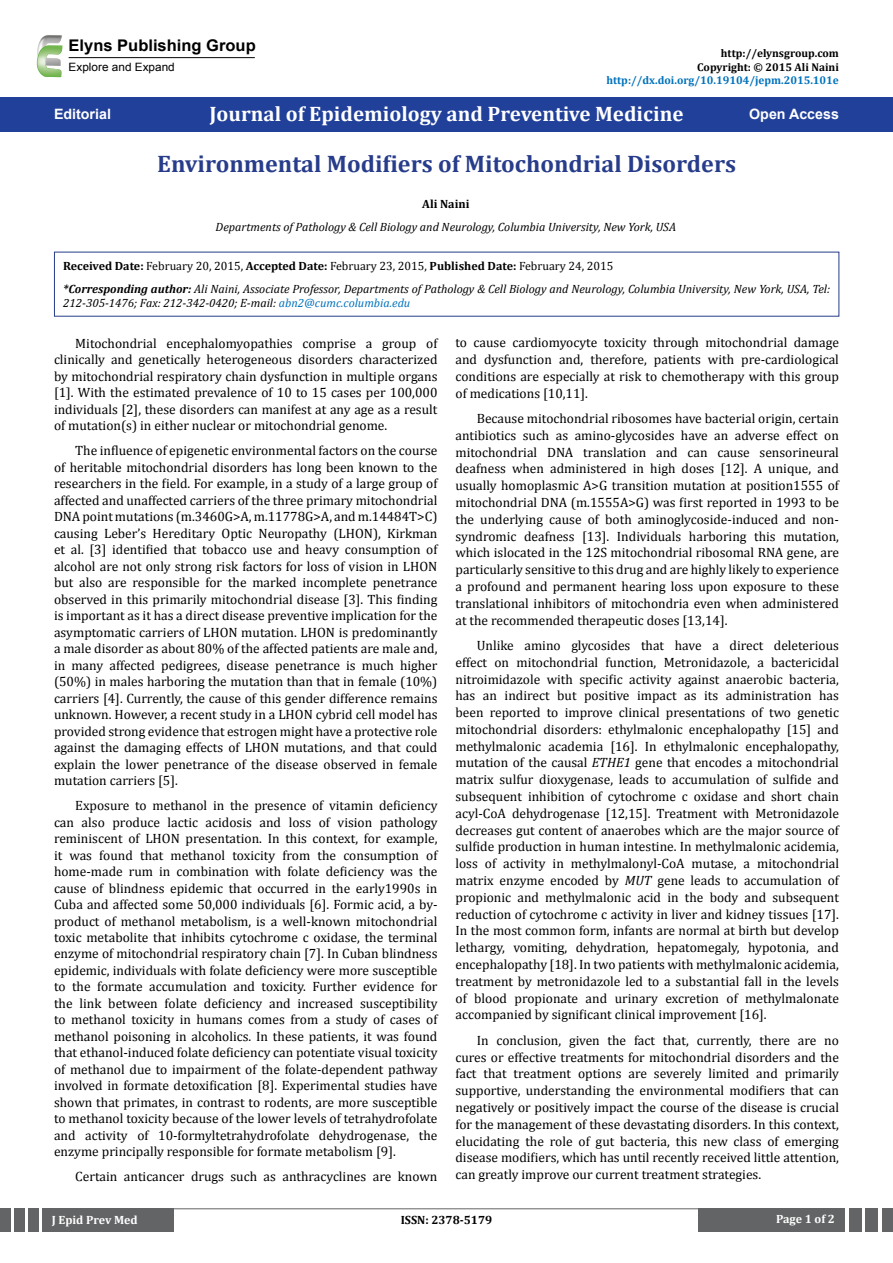
<style>
.page{position:relative;width:893px;height:1263px;background:#fff}
.page>*{position:absolute;margin:0;border:0;box-sizing:border-box;transform-origin:0 0}
.t1{font:700 24px "Cambria";color:#273c8a}
.t2{font:700 21px "Cambria";color:#fff}
.t3{font:700 16.05px "Arial";color:#000}
.t4{font:700 14.25px "Arial";color:#fff}
.t5{font:13.5px/16.5px "Cambria";color:#000;text-align:justify}
.t6{font:italic 12px/23px "Cambria";color:#000}
.t7{font:700 12px "Cambria";color:#fff}
.t8{font:700 12px "Cambria";color:#000101}
.t9{font:700 12px "Cambria";color:#000}
.t10{font:11.55px "Arial";color:#000}
.t11{font:700 11.25px/13.5px "Cambria";color:#000;text-align:right}
.t12{font:700 11.25px "Cambria";color:#0072bc}
.s1{font-weight:700;font-style:normal}
.s2{font-style:normal}
.s3{font-weight:700}
.s4{color:#0072bc}
.s5{font-style:italic}
</style>
<div class="page">
<svg style="left:37px;top:45px;width:25px;height:32px"></svg>
<img style="left:36px;top:53px;width:14px;height:16px">
<img style="left:38px;top:35px;width:24px;height:10px">
<hr style="left:69px;top:57px;width:186px;height:1px;background:#000">
<div style="left:0;top:97px;width:893px;height:35px;background:#21409a"></div>
<div style="left:42px;top:1208px;width:11px;height:24px;background:#636466"></div>
<div style="left:28px;top:1208px;width:11px;height:24px;background:#636466"></div>
<div style="left:14px;top:1208px;width:11px;height:24px;background:#636466"></div>
<div style="left:0;top:1208px;width:11px;height:24px;background:#636466"></div>
<div style="left:47px;top:1208px;width:126px;height:24px;background:#636466"></div>
<div style="left:849px;top:1208px;width:12px;height:24px;background:#636466"></div>
<div style="left:865px;top:1208px;width:13px;height:24px;background:#636466"></div>
<div style="left:882px;top:1208px;width:11px;height:24px;background:#636466"></div>
<div style="left:699px;top:1208px;width:146px;height:24px;background:#636466"></div>
<hr style="left:45px;top:1208px;width:794px;height:1px;background:#636466">
<svg style="left:54px;top:252px;width:785px;height:65px"></svg>
<p class="t3" style="left:69px;top:35px;width:189px">Elyns Publishing Group</p>
<p class="t10" style="left:69px;top:59px;width:108px">Explore and Expand</p>
<p class="t11" style="left:697px;top:46px;width:143px">http://elynsgroup.com<br>Copyright: © 2015 Ali Naini</p>
<p class="t12" style="left:606px;top:72px;width:234px">http://dx.doi.org/10.19104/jepm.2015.101e</p>
<h2 class="t2" style="left:209px;top:99px;width:475px">Journal of Epidemiology and Preventive Medicine</h2>
<p class="t4" style="left:54px;top:104px;width:59px">Editorial</p>
<p class="t4" style="left:749px;top:104px;width:91px">Open Access</p>
<h1 class="t1" style="left:157px;top:147px;width:580px">Environmental Modifiers of Mitochondrial Disorders</h1>
<p class="t9" style="left:422px;top:195px;width:49px">Ali Naini</p>
<p class="t6" style="left:216px;top:215px;width:462px">Departments of Pathology &amp; Cell Biology and Neurology, Columbia University, New York, USA</p>
<p class="t6" style="left:63px;top:254px;width:768px"><span class="s1">Received Date:</span> <span class="s2">February 20, 2015,</span> <span class="s1">Accepted Date:</span> <span class="s2">February 23, 2015,</span> <span class="s1">Published Date:</span> <span class="s2">February 24, 2015<br></span><span class="s3">*Corresponding author:</span> Ali Naini, Associate Professor, Departments of Pathology &amp; Cell Biology and Neurology, Columbia University, New York, USA, Tel:</p>
<p class="t6" style="left:63px;top:291px;width:349px">212-305-1476; Fax: 212-342-0420; E-mail: <span class="s4">abn2@cumc.columbia.edu</span></p>
<p class="t5" style="left:54px;top:335px;width:385px;text-indent:21px">Mitochondrial encephalomyopathies comprise a group of clinically and genetically heterogeneous disorders characterized by mitochondrial respiratory chain dysfunction in multiple organs [1]. With the estimated prevalence of 10 to 15 cases per 100,000 individuals [2], these disorders can manifest at any age as a result of mutation(s) in either nuclear or mitochondrial genome.</p>
<p class="t5" style="left:54px;top:442px;width:385px;text-indent:21px">The influence of epigenetic environmental factors on the course of heritable mitochondrial disorders has long been known to the researchers in the field. For example, in a study of a large group of affected and unaffected carriers of the three primary mitochondrial DNA point mutations (m.3460G&gt;A, m.11778G&gt;A, and m.14484T&gt;C) causing Leber’s Hereditary Optic Neuropathy (LHON), Kirkman et al. [3] identified that tobacco use and heavy consumption of alcohol are not only strong risk factors for loss of vision in LHON but also are responsible for the marked incomplete penetrance observed in this primarily mitochondrial disease [3]. This finding is important as it has a direct disease preventive implication for the asymptomatic carriers of LHON mutation. LHON is predominantly a male disorder as about 80% of the affected patients are male and, in many affected pedigrees, disease penetrance is much higher (50%) in males harboring the mutation than that in female (10%) carriers [4]. Currently, the cause of this gender difference remains unknown. However, a recent study in a LHON cybrid cell model has provided strong evidence that estrogen might have a protective role against the damaging effects of LHON mutations, and that could explain the lower penetrance of the disease observed in female mutation carriers [5].</p>
<p class="t5" style="left:54px;top:797px;width:385px;text-indent:21px">Exposure to methanol in the presence of vitamin deficiency can also produce lactic acidosis and loss of vision pathology reminiscent of LHON presentation. In this context, for example, it was found that methanol toxicity from the consumption of home-made rum in combination with folate deficiency was the cause of blindness epidemic that occurred in the early1990s in Cuba and affected some 50,000 individuals [6]. Formic acid, a by&shy;product of methanol metabolism, is a well-known mitochondrial toxic metabolite that inhibits cytochrome c oxidase, the terminal enzyme of mitochondrial respiratory chain [7]. In Cuban blindness epidemic, individuals with folate deficiency were more susceptible to the formate accumulation and toxicity. Further evidence for the link between folate deficiency and increased susceptibility to methanol toxicity in humans comes from a study of cases of methanol poisoning in alcoholics. In these patients, it was found that ethanol-induced folate deficiency can potentiate visual toxicity of methanol due to impairment of the folate-dependent pathway involved in formate detoxification [8]. Experimental studies have shown that primates, in contrast to rodents, are more susceptible to methanol toxicity because of the lower levels of tetrahydrofolate and activity of 10-formyltetrahydrofolate dehydrogenase, the enzyme principally responsible for formate metabolism [9].</p>
<p class="t5" style="left:75px;top:1168px;width:364px">Certain anticancer drugs such as anthracyclines are known</p>
<p class="t5" style="left:455px;top:334px;width:385px">to cause cardiomyocyte toxicity through mitochondrial damage and dysfunction and, therefore, patients with pre-cardiological conditions are especially at risk to chemotherapy with this group of medications [10,11].</p>
<p class="t5" style="left:455px;top:410px;width:385px;text-indent:21px">Because mitochondrial ribosomes have bacterial origin, certain antibiotics such as amino-glycosides have an adverse effect on mitochondrial DNA translation and can cause sensorineural deafness when administered in high doses [12]. A unique, and usually homoplasmic A&gt;G transition mutation at position1555 of mitochondrial DNA (m.1555A&gt;G) was first reported in 1993 to be the underlying cause of both aminoglycoside-induced and non&shy;syndromic deafness [13]. Individuals harboring this mutation, which islocated in the 12S mitochondrial ribosomal RNA gene, are particularly sensitive to this drug and are highly likely to experience a profound and permanent hearing loss upon exposure to these translational inhibitors of mitochondria even when administered at the recommended therapeutic doses [13,14].</p>
<p class="t5" style="left:455px;top:637px;width:385px;text-indent:21px">Unlike amino glycosides that have a direct deleterious effect on mitochondrial function, Metronidazole, a bactericidal nitroimidazole with specific activity against anaerobic bacteria, has an indirect but positive impact as its administration has been reported to improve clinical presentations of two genetic mitochondrial disorders: ethylmalonic encephalopathy [15] and methylmalonic academia [16]. In ethylmalonic encephalopathy, mutation of the causal <span class="s5">ETHE1</span> gene that encodes a mitochondrial matrix sulfur dioxygenase, leads to accumulation of sulfide and subsequent inhibition of cytochrome c oxidase and short chain acyl-CoA dehydrogenase [12,15]. Treatment with Metronidazole decreases gut content of anaerobes which are the major source of sulfide production in human intestine. In methylmalonic acidemia, loss of activity in methylmalonyl-CoA mutase, a mitochondrial matrix enzyme encoded by <span class="s5">MUT</span> gene leads to accumulation of propionic and methylmalonic acid in the body and subsequent reduction of cytochrome c activity in liver and kidney tissues [17].<br>In the most common form, infants are normal at birth but develop lethargy, vomiting, dehydration, hepatomegaly, hypotonia, and encephalopathy [18]. In two patients with methylmalonic acidemia, treatment by metronidazole led to a substantial fall in the levels of blood propionate and urinary excretion of methylmalonate accompanied by significant clinical improvement [16].</p>
<p class="t5" style="left:455px;top:1032px;width:385px;text-indent:21px">In conclusion, given the fact that, currently, there are no cures or effective treatments for mitochondrial disorders and the fact that treatment options are severely limited and primarily supportive, understanding the environmental modifiers that can negatively or positively impact the course of the disease is crucial for the management of these devastating disorders. In this context, elucidating the role of gut bacteria, this new class of emerging disease modifiers, which has until recently received little attention, can greatly improve our current treatment strategies.</p>
<p class="t7" style="left:52px;top:1212px;width:88px">J Epid Prev Med</p>
<p class="t8" style="left:401px;top:1211px;width:93px">ISSN: 2378-5179</p>
<p class="t7" style="left:776px;top:1211px;width:60px">Page 1 of 2</p>
</div>
